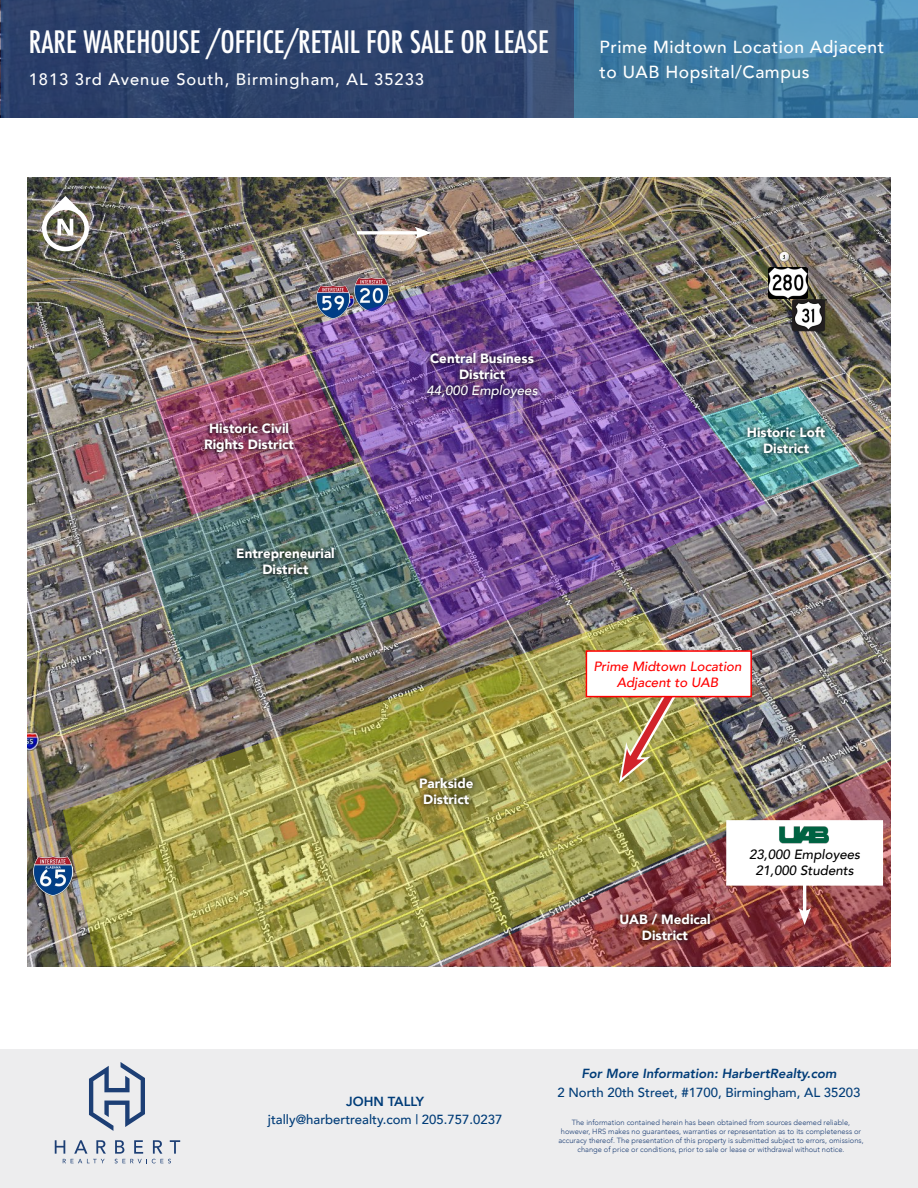
<style>
.page{position:relative;width:918px;height:1188px;background:#fff}
.page>*{position:absolute;margin:0;border:0;box-sizing:border-box;transform-origin:0 0}
.t1{font:500 condensed 30px "Futura";color:#fff}
.t2{font:500 17.4px/25.5px "Avenir";letter-spacing:.03em;color:#fff}
.t3{font:500 16.5px "Avenir";letter-spacing:.06em;color:#fff}
.t4{font:900 13.35px/16px "Avenir";color:#fff;text-align:center}
.t5{font:italic 500 13.35px/16px "Avenir";color:#f00;text-align:center}
.t6{font:italic 500 13.35px/16px "Avenir";color:#000;text-align:center}
.t7{font:italic 500 13.35px "Avenir";color:#fff}
.t8{font:500 13.2px "Avenir";color:#003c78}
.t9{font:italic 800 13.2px "Avenir";color:#003c78}
.t10{font:800 13.2px "Avenir";color:#003c78}
.t11{font:300 7.5px/9px "Avenir";color:#1d3f75;text-align:center}
</style>
<div class="page">
<div style="left:0;top:1049px;width:918px;height:139px;background:#ededee"></div>
<svg style="left:55px;top:1140px;width:51px;height:23px"></svg>
<svg style="left:115px;top:1140px;width:65px;height:23px"></svg>
<svg style="left:89px;top:1062px;width:56px;height:69px"></svg>
<img style="left:27px;top:177px;width:864px;height:789px">
<img style="left:33px;top:857px;width:30px;height:38px">
<img style="left:792px;top:299px;width:34px;height:33px">
<img style="left:768px;top:268px;width:39px;height:31px">
<img style="left:63px;top:613px;width:695px;height:353px">
<img style="left:142px;top:466px;width:290px;height:221px">
<img style="left:301px;top:248px;width:465px;height:398px">
<img style="left:156px;top:354px;width:198px;height:161px">
<img style="left:441px;top:738px;width:450px;height:228px">
<img style="left:422px;top:347px;width:121px;height:57px">
<img style="left:199px;top:417px;width:100px;height:42px">
<hr style="left:803px;top:869px;width:3px;height:45px;background:#fff">
<svg style="left:798px;top:908px;width:13px;height:17px"></svg>
<img style="left:729px;top:823px;width:151px;height:60px">
<div style="left:726px;top:820px;width:157px;height:66px;border:2px solid #fff"></div>
<div style="left:731px;top:845px;width:147px;height:38px;background:#fff"></div>
<svg style="left:414px;top:772px;width:65px;height:38px"></svg>
<img style="left:614px;top:907px;width:102px;height:39px">
<svg style="left:231px;top:542px;width:109px;height:38px"></svg>
<svg style="left:357px;top:231px;width:57px;height:4px"></svg>
<svg style="left:414px;top:227px;width:18px;height:12px"></svg>
<svg style="left:52px;top:196px;width:27px;height:13px"></svg>
<div style="left:42px;top:205px;width:47px;height:46px;border:5px solid #fff;border-radius:50%"></div>
<svg style="left:57px;top:219px;width:16px;height:16px"></svg>
<img style="left:702px;top:387px;width:157px;height:110px">
<svg style="left:742px;top:420px;width:89px;height:39px"></svg>
<img style="left:615px;top:697px;width:78px;height:86px">
<svg style="left:1px;top:0;width:573px;height:117px;fill:#2d426b"></svg>
<svg style="left:575px;top:0;width:343px;height:117px;fill:#457ea1"></svg>
<div style="left:586px;top:650px;width:166px;height:47px;background:#fff;border:2px solid #f00"></div>
<h1 class="t1" style="left:29px;top:22px;width:522px">RARE WAREHOUSE /OFFICE/RETAIL FOR SALE OR LEASE</h1>
<h3 class="t3" style="left:29px;top:65px;width:397px">1813 3rd Avenue South, Birmingham, AL 35233</h3>
<h2 class="t2" style="left:600px;top:33px;width:286px">Prime Midtown Location Adjacent to UAB Hopsital/Campus</h2>
<h3 class="t4" style="left:204px;top:420px;width:92px">Historic Civil<br>Rights District</h3>
<h3 class="t4" style="left:236px;top:545px;width:100px">Entrepreneurial<br>District</h3>
<h3 class="t4" style="left:430px;top:350px;width:105px">Central Business<br>District</h3>
<h3 class="t7" style="left:427px;top:383px;width:113px">44,000 Employees</h3>
<h3 class="t4" style="left:747px;top:424px;width:80px">Historic Loft<br>District</h3>
<h3 class="t4" style="left:419px;top:775px;width:56px">Parkside<br>District</h3>
<h3 class="t5" style="left:593px;top:658px;width:150px">Prime Midtown Location<br>Adjacent to UAB</h3>
<h3 class="t4" style="left:619px;top:911px;width:93px">UAB / Medical<br>District</h3>
<h3 class="t6" style="left:749px;top:846px;width:113px">23,000 Employees<br>21,000 Students</h3>
<h3 class="t10" style="left:346px;top:1091px;width:79px">JOHN TALLY</h3>
<h3 class="t8" style="left:268px;top:1108px;width:236px">jtally@harbertrealty.com | 205.757.0237</h3>
<h3 class="t9" style="left:581px;top:1066px;width:257px">For More Information: HarbertRealty.com</h3>
<h3 class="t8" style="left:558px;top:1081px;width:304px">2 North 20th Street, #1700, Birmingham, AL 35203</h3>
<p class="t11" style="left:558px;top:1118px;width:307px">The information contained herein has been obtained from sources deemed reliable, however, HRS makes no guarantees, warranties or representation as to its completeness or accuracy thereof. The presentation of this property is submitted subject to errors, omissions, change of price or conditions, prior to sale or lease or withdrawal without notice.</p>
</div>
